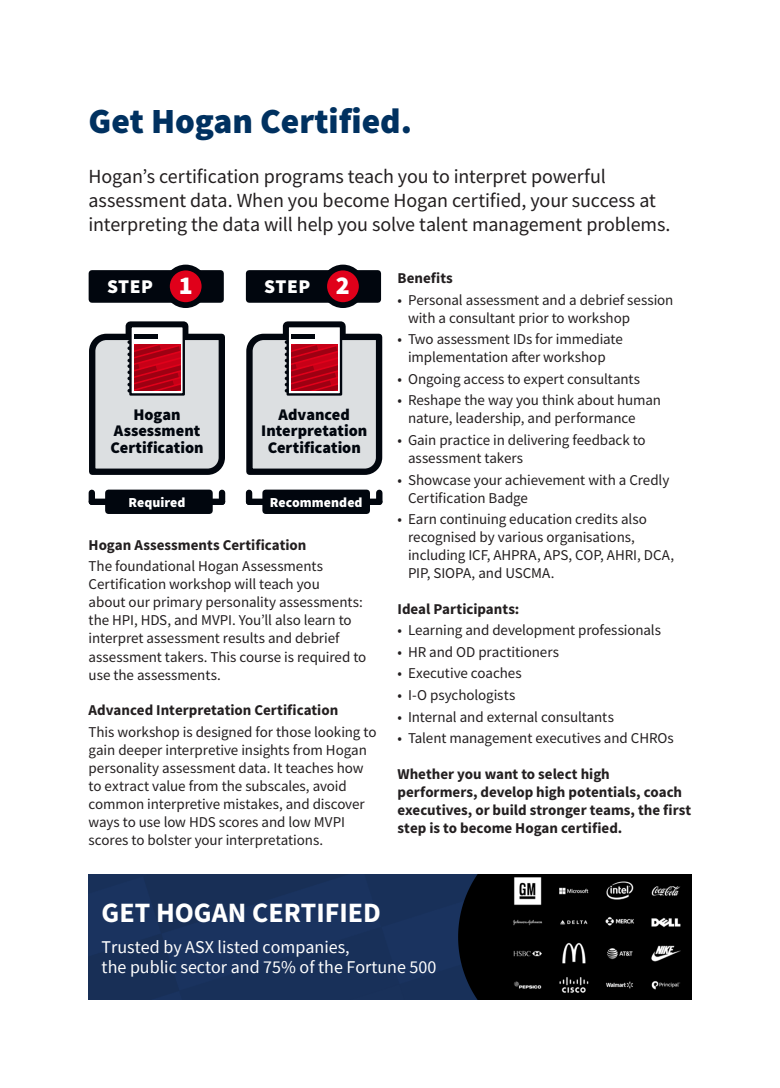
<style>
.page{position:relative;width:780px;height:1088px;background:#fff}
.page>*{position:absolute;margin:0;border:0;box-sizing:border-box;transform-origin:0 0}
.Second_Line{font:900 35.38px "Source Sans Pro";color:#003160}
.t1{font:700 28px "Source Sans Pro";color:#fff}
.t2{font:900 25.75px "Source Sans Pro";color:#fff}
.Second_Line-2{font:20px/24px "Source Sans Pro";letter-spacing:-.005em;color:#231f20}
.t3{font:900 19.5px "Source Sans Pro";letter-spacing:.03em;color:#fff}
.t4{font:18px/19.5px "Source Sans Pro";color:#fff}
.t5{font:900 16.25px/16.6px "Source Sans Pro";color:#01060e;text-align:center}
.Second_Line-3{font:15px/18px "Source Sans Pro";letter-spacing:-.005em;color:#231f20}
.Second_Line-4{font:700 15px/18px "Source Sans Pro";color:#231f20}
.t6{font:900 13.75px "Source Sans Pro";letter-spacing:.005em;color:#fff}
</style>
<div class="page">
<svg style="left:88px;top:267px;width:136px;height:39px"></svg>
<div style="left:167px;top:267px;width:37px;height:38px;background:#e0001a;border-radius:50%"></div>
<div style="left:164px;top:265px;width:43px;height:43px;border:6px solid #01060e;border-radius:50%"></div>
<svg style="left:126px;top:321px;width:62px;height:7px"></svg>
<svg style="left:129px;top:325px;width:56px;height:3px"></svg>
<svg style="left:89px;top:328px;width:136px;height:147px;background:#b6a6ab"></svg>
<svg style="left:102px;top:489px;width:114px;height:25px;background:#181c24"></svg>
<div style="left:89px;top:493px;width:6px;height:9px;background:#01060e"></div>
<div style="left:219px;top:493px;width:6px;height:9px;background:#01060e"></div>
<div style="left:92px;top:499px;width:130px;height:6px;background:#01060e"></div>
<svg style="left:259px;top:489px;width:114px;height:25px;background:#181c24"></svg>
<div style="left:246px;top:493px;width:6px;height:9px;background:#01060e"></div>
<div style="left:376px;top:493px;width:6px;height:9px;background:#01060e"></div>
<div style="left:249px;top:499px;width:130px;height:6px;background:#01060e"></div>
<svg style="left:245px;top:267px;width:137px;height:39px"></svg>
<div style="left:324px;top:267px;width:38px;height:38px;background:#e0001a;border-radius:50%"></div>
<div style="left:321px;top:265px;width:43px;height:43px;border:6px solid #01060e;border-radius:50%"></div>
<svg style="left:283px;top:321px;width:62px;height:7px"></svg>
<svg style="left:286px;top:325px;width:56px;height:3px"></svg>
<svg style="left:246px;top:328px;width:137px;height:147px;background:#b4a2a7"></svg>
<div style="left:89px;top:875px;width:369px;height:124px;background:#183059"></div>
<svg style="left:458px;top:875px;width:40px;height:124px;background:#03070d"></svg>
<img style="left:498px;top:875px;width:193px;height:124px">
<p class="Second_Line" style="left:89px;top:97px;width:325px">Get Hogan Certified.</p>
<p class="Second_Line-2" style="left:89px;top:165px;width:583px">Hogan’s certification programs teach you to interpret powerful assessment data. When you become Hogan certified, your success at interpreting the data will help you solve talent management problems.</p>
<p class="t3" style="left:107px;top:273px;width:48px">STEP</p>
<p class="t2" style="left:179px;top:268px;width:15px">1</p>
<p class="t5" style="left:133px;top:406px;width:49px">Hogan</p>
<p class="t5" style="left:114px;top:422px;width:88px">Assessment</p>
<p class="t5" style="left:110px;top:439px;width:95px">Certification</p>
<p class="t3" style="left:264px;top:273px;width:48px">STEP</p>
<p class="t2" style="left:336px;top:268px;width:15px">2</p>
<p class="t5" style="left:261px;top:406px;width:107px">Advanced<br>Interpretation<br>Certification</p>
<p class="t6" style="left:128px;top:493px;width:58px">Required</p>
<p class="t6" style="left:270px;top:493px;width:94px">Recommended</p>
<p class="Second_Line-4" style="left:89px;top:536px;width:219px">Hogan Assessments Certification</p>
<p class="Second_Line-3" style="left:89px;top:557px;width:279px">The foundational Hogan Assessments Certification workshop will teach you<br>about our primary personality assessments: the HPI, HDS, and MVPI. You’ll also learn to interpret assessment results and debrief assessment takers. This course is required to use the assessments.</p>
<p class="Second_Line-4" style="left:89px;top:701px;width:251px">Advanced Interpretation Certification</p>
<p class="Second_Line-3" style="left:89px;top:723px;width:289px">This workshop is designed for those looking to gain deeper interpretive insights from Hogan personality assessment data. It teaches how to extract value from the subscales, avoid common interpretive mistakes, and discover ways to use low HDS scores and low MVPI scores to bolster your interpretations.</p>
<p class="Second_Line-4" style="left:397px;top:269px;width:57px">Benefits</p>
<p class="Second_Line-3" style="left:408px;top:291px;width:267px;text-indent:-11px">• Personal assessment and a debrief session with a consultant prior to workshop</p>
<p class="Second_Line-3" style="left:397px;top:330px;width:227px;text-align:center">• Two assessment IDs for immediate implementation after workshop</p>
<p class="Second_Line-3" style="left:397px;top:370px;width:244px">• Ongoing access to expert consultants</p>
<p class="Second_Line-3" style="left:408px;top:391px;width:254px;text-indent:-11px">• Reshape the way you think about human nature, leadership, and performance</p>
<p class="Second_Line-3" style="left:408px;top:431px;width:239px;text-indent:-11px">• Gain practice in delivering feedback to assessment takers</p>
<p class="Second_Line-3" style="left:408px;top:470px;width:263px;text-indent:-11px">• Showcase your achievement with a Credly<br>Certification Badge</p>
<p class="Second_Line-3" style="left:408px;top:510px;width:267px;text-indent:-11px">• Earn continuing education credits also recognised by various organisations, including ICF, AHPRA, APS, COP, AHRI, DCA, PIP, SIOPA, and USCMA.</p>
<p class="Second_Line-4" style="left:397px;top:600px;width:123px">Ideal Participants:</p>
<p class="Second_Line-3" style="left:397px;top:621px;width:265px">• Learning and development professionals</p>
<p class="Second_Line-3" style="left:397px;top:643px;width:163px">• HR and OD practitioners</p>
<p class="Second_Line-3" style="left:397px;top:664px;width:126px">• Executive coaches</p>
<p class="Second_Line-3" style="left:397px;top:686px;width:119px">• I-O psychologists</p>
<p class="Second_Line-3" style="left:397px;top:707px;width:218px">• Internal and external consultants</p>
<p class="Second_Line-3" style="left:397px;top:729px;width:278px">• Talent management executives and CHROs</p>
<p class="Second_Line-4" style="left:397px;top:764px;width:295px">Whether you want to select high performers, develop high potentials, coach executives, or build stronger teams, the first step is to become Hogan certified.</p>
<p class="t1" style="left:102px;top:895px;width:281px">GET HOGAN CERTIFIED</p>
<p class="t4" style="left:102px;top:937px;width:336px">Trusted by ASX listed companies,<br>the public sector and 75% of the Fortune 500</p>
</div>
